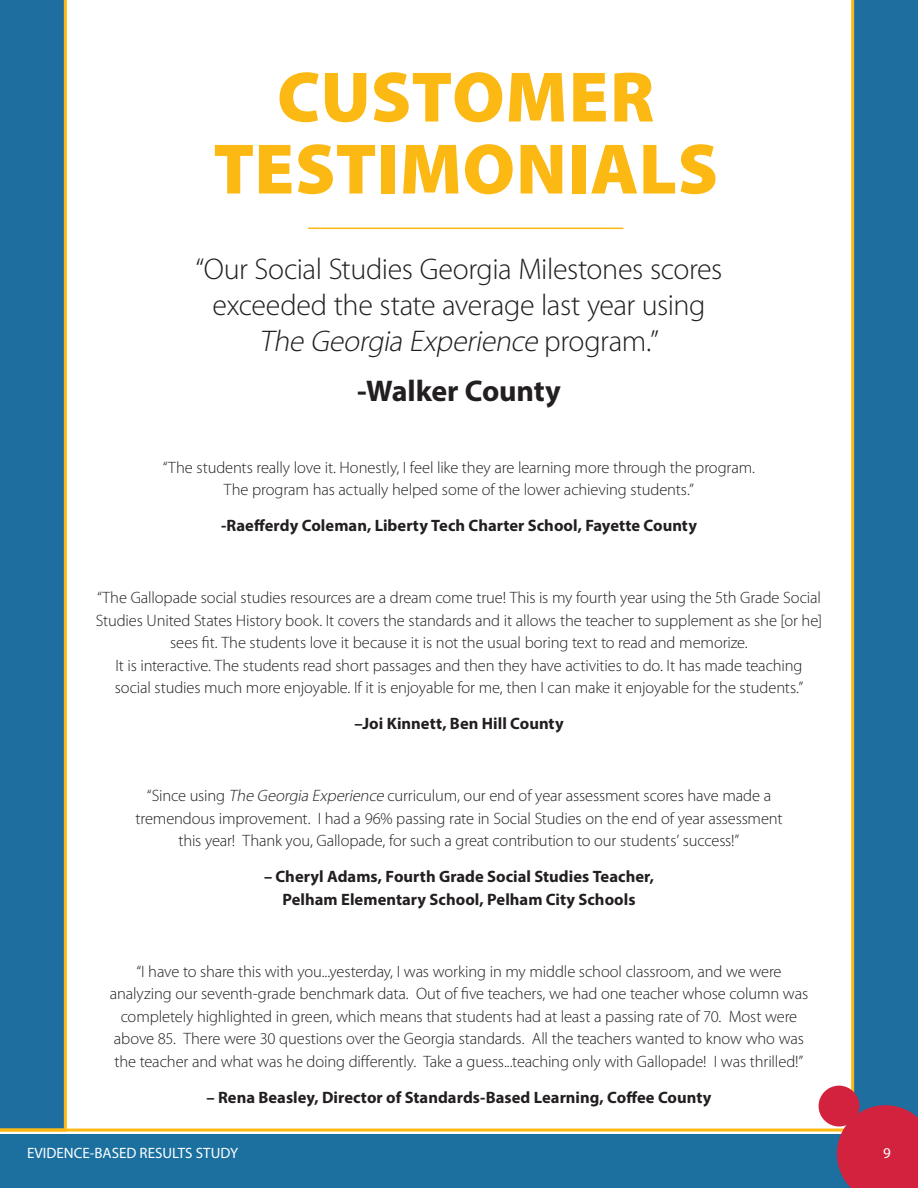
<style>
.page{position:relative;width:918px;height:1188px;background:#fff}
.page>*{position:absolute;margin:0;border:0;box-sizing:border-box;transform-origin:0 0}
.t1{font:900 72px/72px "Myriad Pro";letter-spacing:.005em;color:#fdb913;text-align:center}
.t2{font:300 30px/36px "Myriad Pro";letter-spacing:-.015em;color:#231f20;text-align:center}
.t3{font:700 30px "Myriad Pro";letter-spacing:-.005em;color:#231f20}
.t4{font:300 16.5px/22.5px "Myriad Pro";letter-spacing:-.01em;color:#231f20;text-align:center}
.t5{font:700 16.5px/22.5px "Myriad Pro";letter-spacing:.005em;color:#231f20;text-align:center}
.t6{font:15px "Myriad Pro";color:#fff}
.s1{font-style:italic}
</style>
<div class="page">
<div style="left:0;top:0;width:67px;height:1129px;background:#1e6f9f"></div>
<div style="left:851px;top:0;width:67px;height:1105px;background:#1e6f9f"></div>
<hr style="left:308px;top:228px;width:315px;height:1px;background:#fdb913">
<div style="left:0;top:1134px;width:918px;height:54px;background:#1b70a0"></div>
<hr style="left:0;top:1129px;width:918px;height:3px;background:#fdb913">
<svg style="left:837px;top:1105px;width:81px;height:83px;background:#c72844"></svg>
<div style="left:819px;top:1086px;width:40px;height:40px;background:#d2223e;border-radius:50%"></div>
<h1 class="t1" style="left:213px;top:62px;width:506px">CUSTOMER<br>TESTIMONIALS</h1>
<h2 class="t2" style="left:195px;top:252px;width:529px">“Our Social Studies Georgia Milestones scores exceeded the state average last year using<br><span class="s1">The Georgia Experience</span> p ro g r a m .”</h2>
<h2 class="t3" style="left:357px;top:371px;width:206px">-Walker County</h2>
<p class="t4" style="left:163px;top:456px;width:594px">“The students really love it. Honestly, I feel like they are learning more through the program.<br>The program has actually helped some of the lower achieving students.”</p>
<p class="t5" style="left:221px;top:514px;width:477px">-Raefferdy Coleman, Liberty Tech Charter School, Fayette County</p>
<p class="t4" style="left:96px;top:587px;width:728px">“The Gallopade social studies resources are a dream come true! This is my fourth year using the 5th Grade Social Studies United States History book. It covers the standards and it allows the teacher to supplement as she [or he] sees fit. The students love it because it is not the usual boring text to read and memorize.<br>It is interactive. The students read short passages and then they have activities to do. It has made teaching social studies much more enjoyable. If it is enjoyable for me, then I can make it enjoyable for the students.”</p>
<p class="t5" style="left:354px;top:712px;width:211px">–Joi Kinnett, Ben Hill County</p>
<p class="t4" style="left:135px;top:785px;width:649px">“Since using <span class="s1">The Georgia Experience</span> curriculum, our end of year assessment scores have made a tremendous improvement. I had a 96% passing rate in Social Studies on the end of year assessment this year! Thank you, Gallopade, for such a great contribution to our students’ success!”</p>
<p class="t5" style="left:264px;top:865px;width:391px">– Cheryl Adams, Fourth Grade Social Studies Teacher,<br>Pelham Elementary School, Pelham City Schools</p>
<p class="t4" style="left:110px;top:960px;width:700px">“I have to share this with you...yesterday, I was working in my middle school classroom, and we were analyzing our seventh-grade benchmark data. Out of five teachers, we had one teacher whose column was completely highlighted in green, which means that students had at least a passing rate of 70. Most were above 85. There were 30 questions over the Georgia standards. All the teachers wanted to know who was the teacher and what was he doing differently. Take a guess...teaching only with Gallopade! I was thrilled!”</p>
<p class="t5" style="left:207px;top:1085px;width:506px">– Rena Beasley, Director of Standards-Based Learning, Coffee County</p>
<p class="t6" style="left:27px;top:1144px;width:213px">EVIDENCE-BASED RESULTS STUDY</p>
<p class="t6" style="left:883px;top:1144px;width:9px">9</p>
</div>
